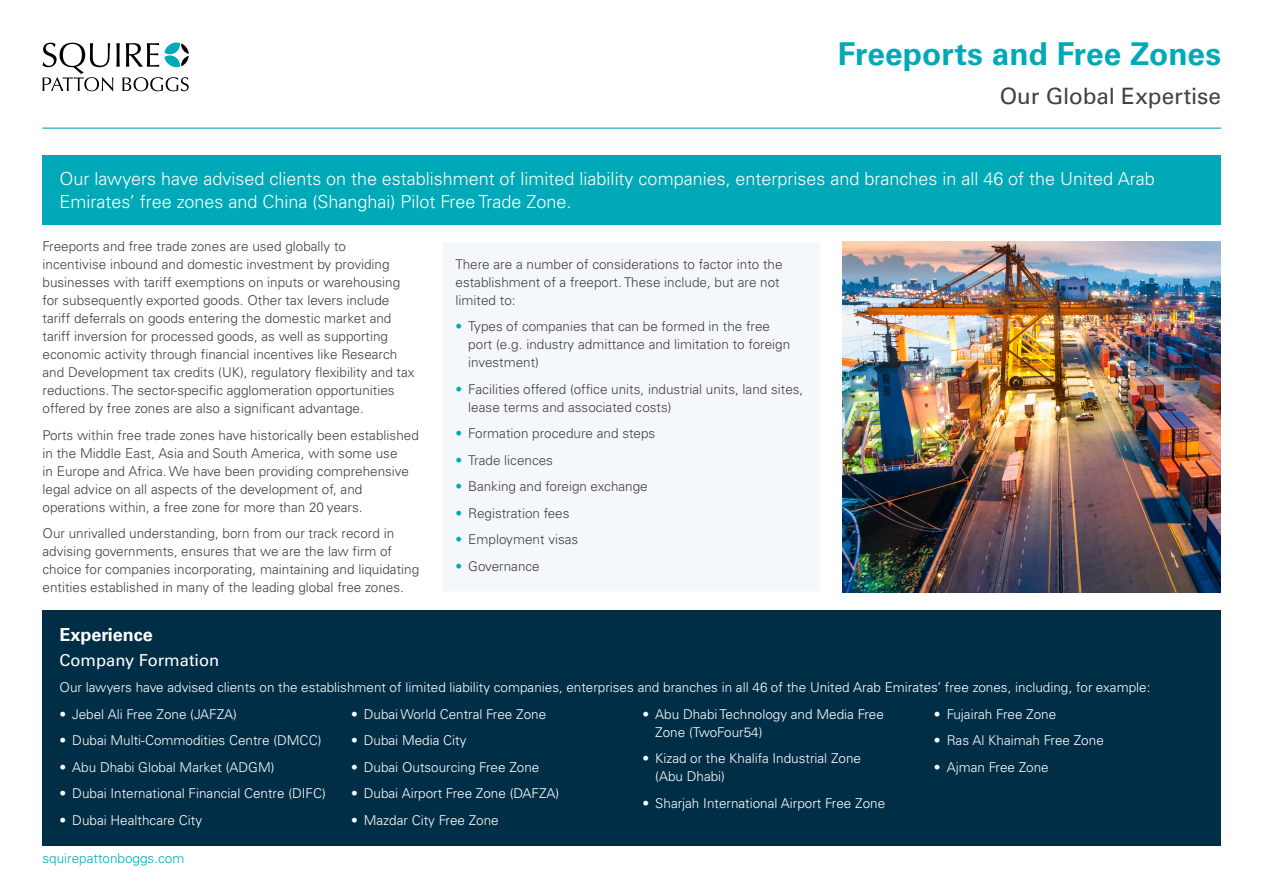
<style>
.page{position:relative;width:1263px;height:893px;background:#fff}
.page>*{position:absolute;margin:0;border:0;box-sizing:border-box;transform-origin:0 0}
.t1{font:700 31.5px "Univers LTCYR 65";color:#00a9b7}
.t2{font:22.5px "Univers LTCYR 55 Roman";letter-spacing:-.005em;color:#414042}
.t3{font:300 18px/22.5px "Univers LTCYR 45";color:#fff}
.t4{font:700 18px "Univers LTCYR 65";color:#fff}
.t5{font:16.5px "Univers LTCYR 55 Roman";color:#fff}
.t6{font:300 13.5px/18px "Univers LTCYR 45";color:#414042}
.t7{font:300 13.5px/18px "Univers LTCYR 45";color:#fff}
.t8{font:300 13.5px "Univers LTCYR 45";color:#00afbc}
.s1{color:#00a9b7}
</style>
<div class="page">
<hr style="left:43px;top:128px;width:1178px;height:1px;background:#00a9b7">
<svg style="left:43px;top:43px;width:146px;height:48px"></svg>
<img style="left:842px;top:241px;width:378px;height:351px">
<div style="left:43px;top:155px;width:1178px;height:70px;background:#00a9b7"></div>
<div style="left:443px;top:242px;width:378px;height:350px;background:#f4f8fc"></div>
<hr style="left:820px;top:242px;width:1px;height:350px;background:#fff">
<div style="left:43px;top:611px;width:1178px;height:235px;background:#002e46"></div>
<h1 class="t1" style="left:838px;top:32px;width:385px">Freeports and Free Zones</h1>
<h2 class="t2" style="left:1000px;top:80px;width:223px">Our Global Expertise</h2>
<h3 class="t3" style="left:60px;top:167px;width:1097px">Our lawyers have advised clients on the establishment of limited liability companies, enterprises and branches in all 46 of the United Arab<br>Emirates’ free zones and China (Shanghai) Pilot Free Trade Zone.</h3>
<p class="t6" style="left:43px;top:237px;width:374px">Freeports and free trade zones are used globally to<br>incentivise inbound and domestic investment by providing businesses with tariff exemptions on inputs or warehousing for subsequently exported goods. Other tax levers include tariff deferrals on goods entering the domestic market and tariff inversion for processed goods, as well as supporting economic activity through financial incentives like Research and Development tax credits (UK), regulatory flexibility and tax reductions. The sector-specific agglomeration opportunities offered by free zones are also a significant advantage.</p>
<p class="t6" style="left:43px;top:425px;width:378px">Ports within free trade zones have historically been established in the Middle East, Asia and South America, with some use<br>in Europe and Africa. We have been providing comprehensive legal advice on all aspects of the development of, and operations within, a free zone for more than 20 years.</p>
<p class="t6" style="left:43px;top:524px;width:378px">Our unrivalled understanding, born from our track record in advising governments, ensures that we are the law firm of choice for companies incorporating, maintaining and liquidating entities established in many of the leading global free zones.</p>
<p class="t6" style="left:456px;top:254px;width:329px">There are a number of considerations to factor into the establishment of a freeport. These include, but are not limited to:</p>
<p class="t6" style="left:468px;top:317px;width:323px;text-indent:-13px"><span class="s1">•</span> Types of companies that can be formed in the free port (e.g. industry admittance and limitation to foreign investment)</p>
<p class="t6" style="left:468px;top:379px;width:337px;text-indent:-13px"><span class="s1">•</span> Facilities offered (office units, industrial units, land sites, lease terms and associated costs)</p>
<p class="t6" style="left:456px;top:424px;width:201px"><span class="s1">•</span> Formation procedure and steps</p>
<p class="t6" style="left:456px;top:450px;width:99px"><span class="s1">•</span> Trade licences</p>
<p class="t6" style="left:456px;top:477px;width:194px"><span class="s1">•</span> Banking and foreign exchange</p>
<p class="t6" style="left:456px;top:503px;width:115px"><span class="s1">•</span> Registration fees</p>
<p class="t6" style="left:456px;top:530px;width:124px"><span class="s1">•</span> Employment visas</p>
<p class="t6" style="left:456px;top:556px;width:86px"><span class="s1">•</span> Governance</p>
<h3 class="t4" style="left:60px;top:622px;width:95px">Experience</h3>
<p class="t5" style="left:60px;top:649px;width:161px">Company Formation</p>
<p class="t7" style="left:60px;top:678px;width:1092px">Our lawyers have advised clients on the establishment of limited liability companies, enterprises and branches in all 46 of the United Arab Emirates’ free zones, including, for example:</p>
<p class="t7" style="left:60px;top:705px;width:179px">• Jebel Ali Free Zone (JAFZA)</p>
<p class="t7" style="left:60px;top:731px;width:263px">• Dubai Multi-Commodities Centre (DMCC)</p>
<p class="t7" style="left:60px;top:758px;width:217px">• Abu Dhabi Global Market (ADGM)</p>
<p class="t7" style="left:60px;top:784px;width:268px">• Dubai International Financial Centre (DIFC)</p>
<p class="t7" style="left:60px;top:811px;width:144px">• Dubai Healthcare City</p>
<p class="t7" style="left:351px;top:705px;width:197px">• Dubai World Central Free Zone</p>
<p class="t7" style="left:351px;top:731px;width:117px">• Dubai Media City</p>
<p class="t7" style="left:351px;top:758px;width:190px">• Dubai Outsourcing Free Zone</p>
<p class="t7" style="left:351px;top:784px;width:210px">• Dubai Airport Free Zone (DAFZA)</p>
<p class="t7" style="left:351px;top:811px;width:149px">• Mazdar City Free Zone</p>
<p class="t7" style="left:934px;top:705px;width:124px">• Fujairah Free Zone</p>
<p class="t7" style="left:934px;top:731px;width:171px">• Ras Al Khaimah Free Zone</p>
<p class="t7" style="left:934px;top:758px;width:116px">• Ajman Free Zone</p>
<p class="t7" style="left:655px;top:705px;width:230px;text-indent:-13px">• Abu Dhabi Technology and Media Free<br>Zone (TwoFour54)</p>
<p class="t7" style="left:655px;top:749px;width:207px;text-indent:-13px">• Kizad or the Khalifa Industrial Zone (Abu Dhabi)</p>
<p class="t7" style="left:642px;top:794px;width:244px">• Sharjah International Airport Free Zone</p>
<p class="t8" style="left:43px;top:850px;width:143px">squirepattonboggs.com</p>
</div>
